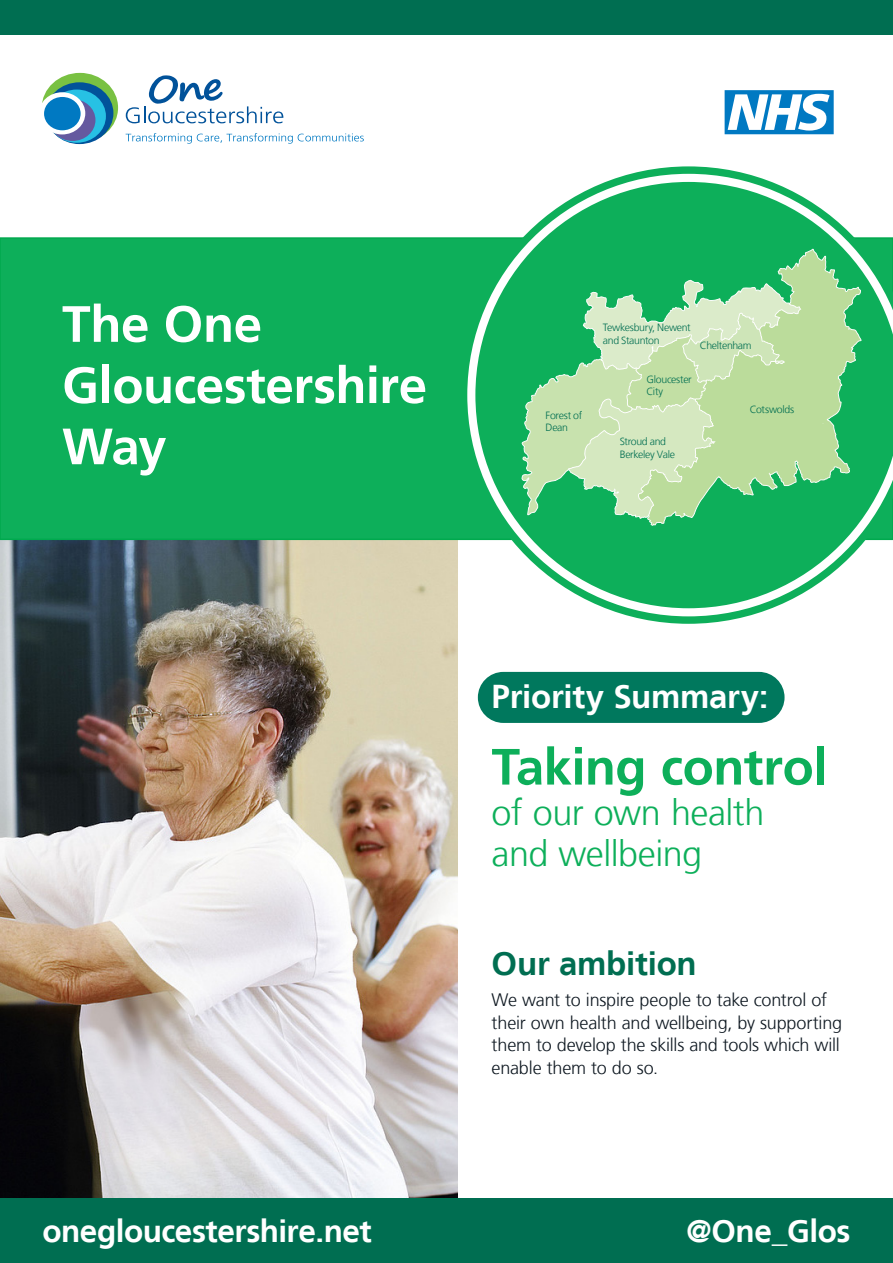
<style>
.page{position:relative;width:893px;height:1263px;background:#fff}
.page>*{position:absolute;margin:0;border:0;box-sizing:border-box;transform-origin:0 0}
.t1{font:700 51px/61.2px "Frutiger LT";letter-spacing:-.01em;color:#fff}
.t2{font:700 51px "Frutiger LT";letter-spacing:-.01em;color:#0daf5a}
.t3{font:300 36px/40.5px "Frutiger LT";letter-spacing:-.015em;color:#0daf5a}
.t4{font:700 33px "Frutiger LT";letter-spacing:-.01em;color:#fff}
.t5{font:700 33px "Frutiger LT";letter-spacing:-.01em;color:#006e51}
.t6{font:700 31.5px "Frutiger LT";letter-spacing:-.015em;color:#fff}
.t7{font:300 18px/22.5px "Frutiger LT";letter-spacing:-.01em;color:#0d1720}
.t8{font:300 10.5px/12.6px "Frutiger LT";letter-spacing:-.03em;color:#006e51}
</style>
<div class="page">
<img style="left:0;top:540px;width:457px;height:658px">
<div style="left:0;top:238px;width:893px;height:301px;background:#0daf5a"></div>
<svg style="left:725px;top:90px;width:109px;height:44px"></svg>
<svg style="left:460px;top:166px;width:288px;height:458px"></svg>
<svg style="left:467px;top:174px;width:426px;height:442px"></svg>
<div style="left:0;top:1198px;width:893px;height:65px;background:#006e51"></div>
<div style="left:478px;top:672px;width:306px;height:51px;background:#00785d;border-radius:26px"></div>
<svg style="left:126px;top:75px;width:157px;height:48px"></svg>
<svg style="left:126px;top:133px;width:238px;height:11px"></svg>
<div style="left:42px;top:73px;width:76px;height:69px;background:#79c142;border-radius:50%"></div>
<div style="left:46px;top:82px;width:67px;height:62px;background:#01529a;border-radius:50%"></div>
<div style="left:48px;top:90px;width:58px;height:53px;background:#27c1e4;border-radius:50%"></div>
<div style="left:50px;top:99px;width:45px;height:42px;background:#65599f;border-radius:50%"></div>
<div style="left:39px;top:92px;width:46px;height:42px;background:#fff;border-radius:50%"></div>
<div style="left:44px;top:97px;width:37px;height:33px;background:#0079c2;border-radius:50%"></div>
<div style="left:0;top:0;width:893px;height:34px;background:#006e51"></div>
<svg style="left:521px;top:280px;width:117px;height:239px"></svg>
<svg style="left:638px;top:249px;width:224px;height:277px"></svg>
<p class="t1" style="left:62px;top:294px;width:201px">The One</p>
<p class="t1" style="left:62px;top:355px;width:366px">Gloucestershire<br>Way</p>
<p class="t8" style="left:546px;top:409px;width:38px">Forest of<br>Dean</p>
<p class="t8" style="left:603px;top:321px;width:89px">Tewkesbury, Newent and Staunton</p>
<p class="t8" style="left:700px;top:339px;width:53px">Cheltenham</p>
<p class="t8" style="left:647px;top:373px;width:47px">Gloucester<br>City</p>
<p class="t8" style="left:620px;top:436px;width:57px">Stroud and<br>Berkeley Vale</p>
<p class="t8" style="left:750px;top:403px;width:46px">Cotswolds</p>
<p class="t4" style="left:492px;top:677px;width:278px">Priority Summary:</p>
<p class="t2" style="left:492px;top:737px;width:337px">Taking control</p>
<p class="t3" style="left:492px;top:793px;width:274px">of our own health and wellbeing</p>
<p class="t5" style="left:492px;top:944px;width:207px">Our ambition</p>
<p class="t7" style="left:492px;top:989px;width:352px">We want to inspire people to take control of their own health and wellbeing, by supporting them to develop the skills and tools which will enable them to do so.</p>
<p class="t6" style="left:43px;top:1213px;width:331px">onegloucestershire.net</p>
<p class="t6" style="left:686px;top:1213px;width:165px">@One_Glos</p>
</div>
